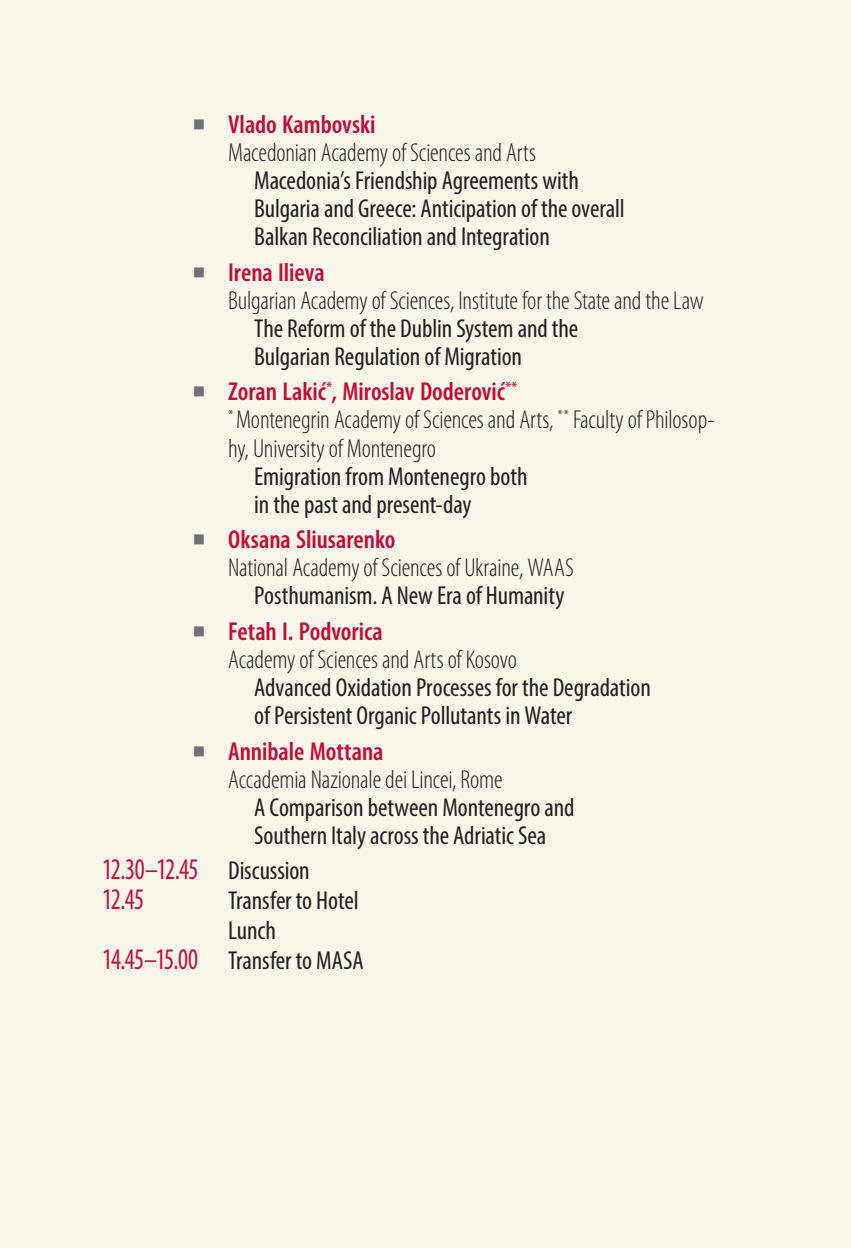
<style>
.page{position:relative;width:851px;height:1248px;background:#fff}
.page>*{position:absolute;margin:0;border:0;box-sizing:border-box;transform-origin:0 0}
.t1{font:condensed 30px/30px "Myriad Pro";letter-spacing:-.035em;color:#c40c37;scale:.86 1}
.t2{font:condensed 26px/28px "Myriad Pro";letter-spacing:-.005em;color:#231f20}
.t3{font:300 condensed 26px/28px "Myriad Pro";letter-spacing:-.01em;color:#231f20}
.s1{font-family:"Minion Pro";font-weight:700;font-stretch:normal;font-size:34px;color:#6f7073}
.s2{font-weight:600;color:#c40c37}
.s3{font-size:26px;color:#231f20}
.s4{font-size:30px;color:#c40c37}
</style>
<div class="page">
<div style="left:0;top:0;width:850px;height:1247px;background:#f9f6ec"></div>
<p class="t3" style="left:228px;top:110px;width:309px;text-indent:-36px"><span class="s1">■</span> <span class="s2">Vlado Kambovski<br></span>Macedonian Academy of Sciences and Arts</p>
<p class="t2" style="left:254px;top:166px;width:372px">Macedonia’s Friendship Agreements with<br>Bulgaria and Greece: Anticipation of the overall<br>Balkan Reconciliation and Integration</p>
<p class="t3" style="left:228px;top:258px;width:477px;text-indent:-36px"><span class="s1">■</span> <span class="s2">Irena Ilieva<br></span>Bulgarian Academy of Sciences, Institute for the State and the Law</p>
<p class="t2" style="left:254px;top:314px;width:325px">The Reform of the Dublin System and the<br>Bulgarian Regulation of Migration</p>
<p class="t3" style="left:228px;top:378px;width:488px;text-indent:-36px"><span class="s1">■</span> <span class="s2">Zoran Lakić</span><sup>*</sup><span class="s2">, Miroslav Doderović</span><sup>**<br></sup><sup>*</sup> Montenegrin Academy of Sciences and Arts, <sup>**</sup> Faculty of Philosop&shy;hy, University of Montenegro</p>
<p class="t2" style="left:254px;top:461px;width:275px">Emigration from Montenegro both in the past and present-day</p>
<p class="t3" style="left:228px;top:525px;width:347px;text-indent:-36px"><span class="s1">■</span> <span class="s2">Oksana Sliusarenko<br></span>National Academy of Sciences of Ukraine, WAAS</p>
<p class="t2" style="left:254px;top:581px;width:312px">Posthumanism. A New Era of Humanity</p>
<p class="t3" style="left:228px;top:617px;width:290px;text-indent:-36px"><span class="s1">■</span> <span class="s2">Fetah I. Podvorica<br></span>Academy of Sciences and Arts of Kosovo</p>
<p class="t2" style="left:254px;top:673px;width:398px">Advanced Oxidation Processes for the Degradation of Persistent Organic Pollutants in Water</p>
<p class="t3" style="left:228px;top:737px;width:276px;text-indent:-36px"><span class="s1">■</span> <span class="s2">Annibale Mottana<br></span>Accademia Nazionale dei Lincei, Rome</p>
<p class="t2" style="left:254px;top:792px;width:322px">A Comparison between Montenegro and<br>Southern Italy across the Adriatic Sea</p>
<p class="t1" style="left:102px;top:854px;width:243px">12.30–12.45 <span class="s3">Discussion<br></span>12.45</p>
<p class="t2" style="left:228px;top:886px;width:132px">Transfer to Hotel</p>
<p class="t2" style="left:228px;top:916px;width:49px">Lunch</p>
<p class="t2" style="left:102px;top:946px;width:263px"><span class="s4">14.45–15.00</span> Transfer to MASA</p>
</div>
